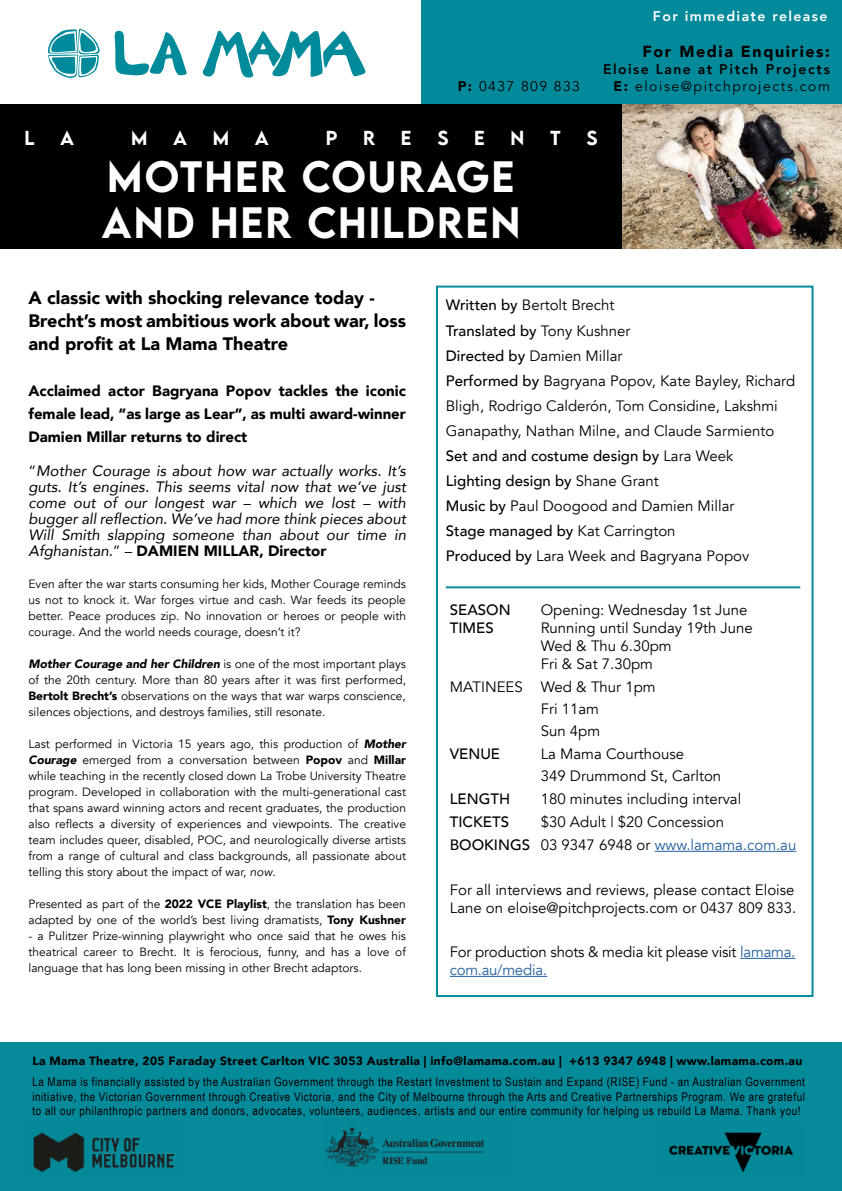
<style>
.page{position:relative;width:842px;height:1191px;background:#fff}
.page>*{position:absolute;margin:0;border:0;box-sizing:border-box;transform-origin:0 0}
.t1{font:500 39px/46.8px "LEMONMILK";letter-spacing:.05em;color:#fff}
.t2{font:900 18px/23px "Avenir";color:#000}
.t3{font:500 18px "LEMONMILK";color:#fff}
.t4{font:900 16px "Avenir";letter-spacing:.1em;color:#000}
.t5{font:15px/25px "Avenir";color:#000}
.t6{font:italic 15px/16px "Avenir";color:#000;text-align:justify}
.t7{font:900 15px/23px "Avenir";color:#000;text-align:justify}
.t8{font:15px/18px "Avenir";color:#000101}
.t9{font:15px/18px "Avenir";letter-spacing:-.02em;color:#000}
.t10{font:500 15px/18px "Avenir";color:#000101}
.t11{font:500 15px "Avenir";color:#000}
.t12{font:14px "Avenir";letter-spacing:.11em;color:#000101}
.t13{font:800 14px "Avenir";letter-spacing:.11em;color:#000101}
.t14{font:800 14px "Avenir";letter-spacing:.1em;color:#fff}
.t15{font:800 14px "Avenir";color:#fff}
.t16{font:12px/16px "Avenir";color:#000;text-align:justify}
.t17{font:12px/14.4px "Arial Narrow";letter-spacing:.05em;color:#000;text-align:justify}
.t18{font:900 12px "Avenir";letter-spacing:.03em;color:#000}
.s1{font-weight:900}
.s2{font-style:normal}
.s3{font-weight:900;font-style:normal}
.s4{font-weight:900;font-style:italic}
.s5{font-style:italic}
.s6{font-weight:500}
.s7{color:#215e9e}
</style>
<div class="page">
<svg style="left:48px;top:29px;width:52px;height:49px"></svg>
<svg style="left:202px;top:30px;width:164px;height:48px"></svg>
<svg style="left:114px;top:31px;width:73px;height:45px"></svg>
<div style="left:421px;top:0;width:421px;height:104px;background:#028a9a"></div>
<div style="left:0;top:1042px;width:842px;height:149px;background:#058a9a"></div>
<img style="left:33px;top:1132px;width:141px;height:40px">
<img style="left:668px;top:1132px;width:126px;height:41px">
<img style="left:325px;top:1127px;width:160px;height:40px">
<img style="left:622px;top:104px;width:220px;height:145px">
<div style="left:0;top:104px;width:622px;height:145px;background:#000"></div>
<div style="left:436px;top:285px;width:377px;height:712px;border:2px solid #038a9b"></div>
<hr style="left:655px;top:851px;width:141px;height:1px;background:#215e9e">
<hr style="left:740px;top:958px;width:55px;height:1px;background:#215e9e">
<hr style="left:450px;top:976px;width:97px;height:1px;background:#215e9e">
<hr style="left:446px;top:586px;width:354px;height:2px;background:#038a9b">
<p class="t14" style="left:653px;top:5px;width:176px">For immediate release</p>
<h3 class="t4" style="left:642px;top:38px;width:189px">For Media Enquiries:</h3>
<p class="t13" style="left:603px;top:58px;width:228px">Eloise Lane at Pitch Projects</p>
<p class="t15" style="left:700px;top:5px;width:131px">9 NOVEMBER 2020</p>
<p class="t12" style="left:458px;top:77px;width:124px"><span class="s1">P:</span> 0437 809 833</p>
<p class="t12" style="left:613px;top:77px;width:218px"><span class="s1">E:</span> eloise@pitchprojects.com</p>
<h2 class="t3" style="left:24px;top:126px;width:12px">L</h2>
<h2 class="t3" style="left:60px;top:126px;width:16px">A</h2>
<h2 class="t3" style="left:131px;top:126px;width:18px">M</h2>
<h2 class="t3" style="left:173px;top:126px;width:16px">A</h2>
<h2 class="t3" style="left:213px;top:126px;width:15px">M</h2>
<h2 class="t3" style="left:255px;top:126px;width:16px">A</h2>
<h2 class="t3" style="left:326px;top:126px;width:13px">P</h2>
<h2 class="t3" style="left:363px;top:126px;width:14px">R</h2>
<h2 class="t3" style="left:401px;top:126px;width:12px">E</h2>
<h2 class="t3" style="left:437px;top:126px;width:13px">S</h2>
<h2 class="t3" style="left:474px;top:126px;width:12px">E</h2>
<h2 class="t3" style="left:511px;top:126px;width:15px">N</h2>
<h2 class="t3" style="left:550px;top:126px;width:12px">T</h2>
<h2 class="t3" style="left:586px;top:126px;width:13px">S</h2>
<h1 class="t1" style="left:102px;top:153px;width:410px">MOTHER COURAGE<br>AND HER CHILDREN</h1>
<h2 class="t2" style="left:28px;top:285px;width:379px">A classic with shocking relevance today -<br>Brecht’s most ambitious work about war, loss and profit at La Mama Theatre</h2>
<p class="t7" style="left:28px;top:378px;width:379px">Acclaimed actor Bagryana Popov tackles the iconic female lead, “as large as Lear”, as multi award-winner Damien Millar returns to direct</p>
<p class="t6" style="left:28px;top:462px;width:379px"><span class="s2">“</span>Mother Courage is about how war actually works. It’s guts. It’s engines. This seems vital now that we’ve just come out of our longest war – which we lost – with bugger all reflection. We’ve had more think pieces about Will Smith slapping someone than about our time in Afghanistan.<span class="s2">” –</span> <span class="s3">DAMIEN MILLAR, Director</span></p>
<p class="t16" style="left:28px;top:576px;width:379px">Even after the war starts consuming her kids, Mother Courage reminds us not to knock it. War forges virtue and cash. War feeds its people better. Peace produces zip. No innovation or heroes or people with courage. And the world needs courage, doesn’t it?</p>
<p class="t16" style="left:28px;top:656px;width:379px"><span class="s4">Mother Courage and her Children</span> is one of the most important plays of the 20th century. More than 80 years after it was first performed, <span class="s1">Bertolt Brecht’s</span> observations on the ways that war warps conscience, silences objections, and destroys families, still resonate.</p>
<p class="t16" style="left:28px;top:736px;width:379px">Last performed in Victoria 15 years ago, this production of <span class="s4">Mother Courage</span> emerged from a conversation between <span class="s1">Popov</span> and <span class="s1">Millar </span>while teaching in the recently closed down La Trobe University Theatre program. Developed in collaboration with the multi-generational cast that spans award winning actors and recent graduates, the production also reflects a diversity of experiences and viewpoints. The creative team includes queer, disabled, POC, and neurologically diverse artists from a range of cultural and class backgrounds, all passionate about telling this story about the impact of war, <span class="s5">now</span>.</p>
<p class="t16" style="left:28px;top:896px;width:379px">Presented as part of the <span class="s1">2022 VCE Playlist</span>, the translation has been adapted by one of the world’s best living dramatists, <span class="s1">Tony Kushner</span></p>
<p class="t16" style="left:28px;top:928px;width:379px">- a Pulitzer Prize-winning playwright who once said that he owes his theatrical career to Brecht. It is ferocious, funny, and has a love of language that has long been missing in other Brecht adaptors.</p>
<p class="t5" style="left:446px;top:293px;width:351px"><span class="s6">Written by</span> Bertolt Brecht<br><span class="s6">Translated by</span> Tony Kushner<br><span class="s6">Directed by</span> Damien Millar<br><span class="s6">Performed by</span> Bagryana Popov, Kate Bayley, Richard Bligh, Rodrigo Calderón, Tom Considine, Lakshmi Ganapathy, Nathan Milne, and Claude Sarmiento <span class="s6">Set and and costume design by</span> Lara Week<br><span class="s6">Lighting design by</span> Shane Grant<br><span class="s6">Music by</span> Paul Doogood and Damien Millar<br><span class="s6">Stage managed by</span> Kat Carrington<br><span class="s6">Produced by</span> Lara Week and Bagryana Popov</p>
<p class="t10" style="left:450px;top:600px;width:62px">SEASON<br>TIMES</p>
<p class="t8" style="left:541px;top:601px;width:214px">Opening: Wednesday 1st June<br>Running until Sunday 19th June</p>
<p class="t5" style="left:541px;top:637px;width:132px;line-height:18px">Wed &amp; Thu 6.30pm<br>Fri &amp; Sat 7.30pm</p>
<p class="t5" style="left:541px;top:676px;width:117px;line-height:22px;text-indent:-91px">MATINEES Wed &amp; Thur 1pm<br>Fri 11am<br>Sun 4pm</p>
<p class="t11" style="left:450px;top:741px;width:52px">VENUE</p>
<p class="t5" style="left:541px;top:743px;width:182px;line-height:22px">La Mama Courthouse<br>349 Drummond St, Carlton</p>
<p class="t10" style="left:450px;top:789px;width:62px">LENGTH</p>
<p class="t8" style="left:541px;top:790px;width:202px">180 minutes including interval</p>
<p class="t11" style="left:450px;top:809px;width:61px">TICKETS</p>
<p class="t5" style="left:450px;top:810px;width:348px;line-height:23px;text-indent:91px">$30 Adult | $20 Concession<br><span class="s6">BOOKINGS</span> 03 9347 6948 or <span class="s7">www.lamama.com.au</span></p>
<p class="t5" style="left:450px;top:881px;width:348px;line-height:18px">For all interviews and reviews, please contact Eloise<br>Lane on eloise@pitchprojects.com or 0437 809 833.</p>
<p class="t9" style="left:450px;top:943px;width:347px">For production shots &amp; media kit please visit <span class="s7">lamama. com.au/media.</span></p>
<p class="t18" style="left:32px;top:1050px;width:771px">La Mama Theatre, 205 Faraday Street Carlton VIC 3053 Australia | info@lamama.com.au | +613 9347 6948 | www.lamama.com.au</p>
<p class="t17" style="left:32px;top:1074px;width:774px">La Mama is financially assisted by the Australian Government through the Restart Investment to Sustain and Expand (RISE) Fund - an Australian Government initiative, the Victorian Government through Creative Victoria, and the City of Melbourne through the Arts and Creative Partnerships Program. We are grateful to all our philanthropic partners and donors, advocates, volunteers, audiences, artists and our entire community for helping us rebuild La Mama. Thank you!</p>
</div>
